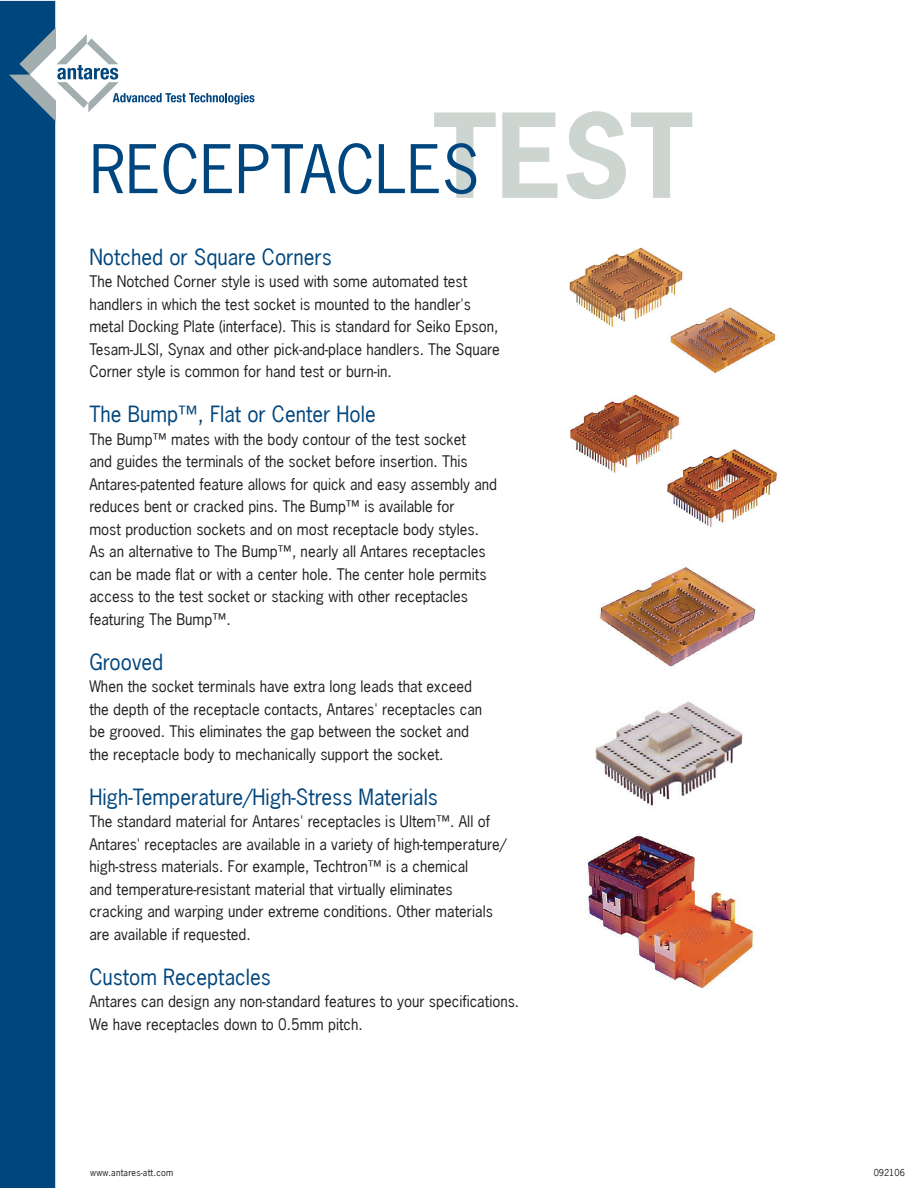
<style>
.page{position:relative;width:918px;height:1188px;background:#fff}
.page>*{position:absolute;margin:0;border:0;box-sizing:border-box;transform-origin:0 0}
.t1{font:63px "News Gothic";color:#00467e}
.t2{font:21px "News Gothic";color:#00467e}
.t3{font:15px/22.5px "News Gothic";color:#231f20}
.t4{font:9px "News Gothic";letter-spacing:.025em;color:#231f20}
.s1{font-weight:700;font-size:109.8px;color:#cdd5d1}
</style>
<div class="page">
<div style="left:0;top:1px;width:55px;height:1187px;background:#00467e"></div>
<svg style="left:9px;top:21px;width:246px;height:106px"></svg>
<img style="left:667px;top:449px;width:111px;height:79px">
<img style="left:570px;top:394px;width:112px;height:83px">
<img style="left:599px;top:566px;width:157px;height:101px">
<img style="left:595px;top:701px;width:148px;height:105px">
<img style="left:587px;top:834px;width:168px;height:155px">
<img style="left:569px;top:247px;width:114px;height:82px">
<img style="left:668px;top:306px;width:110px;height:67px">
<h1 class="t1" style="left:90px;top:129px;width:605px">RECEPTACLE<span class="s1">T</span>S <span class="s1">EST</span></h1>
<h2 class="t2" style="left:89px;top:243px;width:244px">Notched or Square Corners</h2>
<p class="t3" style="left:89px;top:270px;width:412px">The Notched Corner style is used with some automated test handlers in which the test socket is mounted to the handler's metal Docking Plate (interface). This is standard for Seiko Epson, Tesam-JLSI, Synax and other pick-and-place handlers. The Square Corner style is common for hand test or burn-in.</p>
<h2 class="t2" style="left:89px;top:401px;width:288px">The Bump™, Flat or Center Hole</h2>
<p class="t3" style="left:89px;top:428px;width:409px">The Bump™ mates with the body contour of the test socket<br>and guides the terminals of the socket before insertion. This Antares-patented feature allows for quick and easy assembly and reduces bent or cracked pins. The Bump™ is available for<br>most production sockets and on most receptacle body styles.<br>As an alternative to The Bump™, nearly all Antares receptacles can be made flat or with a center hole. The center hole permits access to the test socket or stacking with other receptacles featuring The Bump™.</p>
<h2 class="t2" style="left:89px;top:648px;width:75px">Grooved</h2>
<p class="t3" style="left:89px;top:675px;width:394px">When the socket terminals have extra long leads that exceed the depth of the receptacle contacts, Antares' receptacles can be grooved. This eliminates the gap between the socket and the receptacle body to mechanically support the socket.</p>
<h2 class="t2" style="left:89px;top:783px;width:350px">High-Temperature/High-Stress Materials</h2>
<p class="t3" style="left:89px;top:810px;width:419px">The standard material for Antares' receptacles is Ultem™. All of Antares' receptacles are available in a variety of high-temperature/ high-stress materials. For example, Techtron™ is a chemical<br>and temperature-resistant material that virtually eliminates cracking and warping under extreme conditions. Other materials are available if requested.</p>
<h2 class="t2" style="left:89px;top:963px;width:183px">Custom Receptacles</h2>
<p class="t3" style="left:89px;top:990px;width:431px">Antares can design any non-standard features to your specifications.<br>We have receptacles down to 0.5mm pitch.</p>
<p class="t4" style="left:90px;top:1167px;width:85px">www.antares-att.com</p>
<p class="t4" style="left:874px;top:1167px;width:33px">092106</p>
</div>
